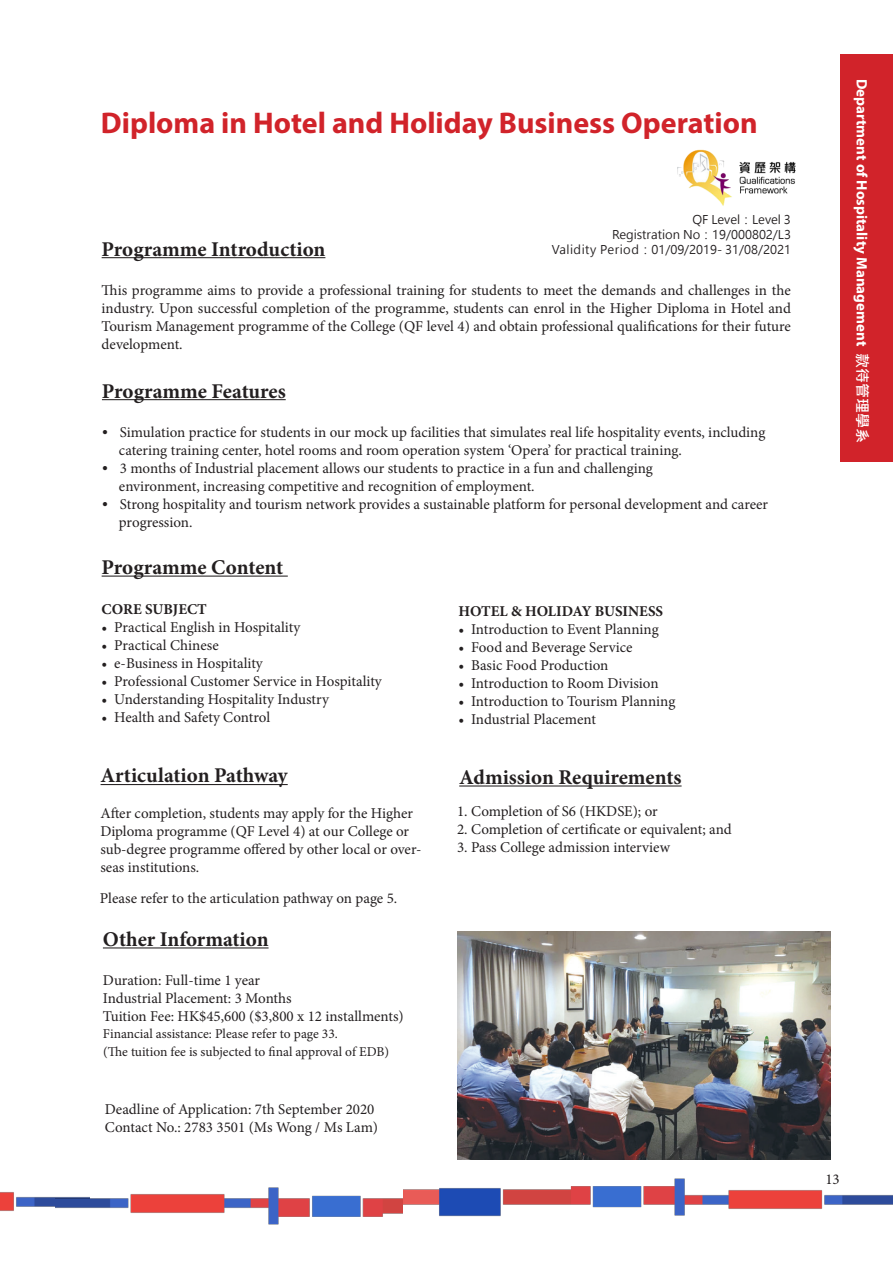
<style>
.page{position:relative;width:893px;height:1263px;background:#fff}
.page>*{position:absolute;margin:0;border:0;box-sizing:border-box;transform-origin:0 0}
.t1{font:700 30px "Myriad Pro";color:#d1232a}
.t2{font:700 21px "Minion Pro";letter-spacing:-.005em;color:#231f20}
.t3{font:15px/18px "Minion Pro";color:#231f20}
.t4{font:700 15px "Myriad Pro";color:#fff}
.t5{font:700 15px "Minion Pro";color:#231f20}
.t6{font:13.5px "Minion Pro";letter-spacing:-.005em;color:#231f20}
.t7{font:12px "Microsoft Jheng Hei UI Regular";color:#231f20}
.s1{font-family:"Microsoft Jheng Hei UI Regular"}
.s2{font-family:"Microsoft Jheng Hei"}
</style>
<div class="page">
<img style="left:0;top:1192px;width:56px;height:19px">
<div style="left:840px;top:54px;width:53px;height:407px;background:#d1232a"></div>
<img style="left:403px;top:1178px;width:490px;height:38px">
<img style="left:56px;top:1187px;width:346px;height:38px">
<hr style="left:102px;top:257px;width:223px;height:1px;background:#231f20">
<hr style="left:102px;top:576px;width:186px;height:1px;background:#231f20">
<hr style="left:102px;top:399px;width:184px;height:1px;background:#231f20">
<hr style="left:103px;top:947px;width:166px;height:1px;background:#231f20">
<hr style="left:459px;top:785px;width:223px;height:1px;background:#231f20">
<img style="left:677px;top:149px;width:119px;height:57px">
<hr style="left:101px;top:784px;width:187px;height:1px;background:#231f20">
<img style="left:457px;top:931px;width:373px;height:228px">
<p class="t1" style="left:101px;top:103px;width:658px">Diploma in Hotel and Holiday Business Operation</p>
<p class="t7" style="left:692px;top:212px;width:100px">QF Level：Level 3</p>
<p class="t7" style="left:612px;top:227px;width:180px">Registration No：19/000802/L3</p>
<p class="t7" style="left:552px;top:242px;width:241px">Validity Period：01/09/2019- 31/08/2021</p>
<p class="t2" style="left:102px;top:234px;width:225px">Programme Introduction</p>
<p class="t3" style="left:102px;top:281px;width:691px;text-align:justify">This programme aims to provide a professional training for students to meet the demands and challenges in the industry. Upon successful completion of the programme, students can enrol in the Higher Diploma in Hotel and Tourism Management programme of the College (QF level 4) and obtain professional qualifications for their future development.</p>
<p class="t2" style="left:102px;top:376px;width:185px">Programme Features</p>
<p class="t3" style="left:119px;top:423px;width:648px;text-indent:-17px"><span class="s1">•</span> Simulation practice for students in our mock up facilities that simulates real life hospitality events, including catering training center, hotel rooms and room operation system ‘Opera’ for practical training.</p>
<p class="t3" style="left:119px;top:459px;width:535px;text-indent:-17px"><span class="s1">•</span> 3 months of Industrial placement allows our students to practice in a fun and challenging environment, increasing competitive and recognition of employment.</p>
<p class="t3" style="left:119px;top:495px;width:651px;text-indent:-17px"><span class="s1">•</span> Strong hospitality and tourism network provides a sustainable platform for personal development and career progression.</p>
<p class="t2" style="left:102px;top:552px;width:183px">Programme Content</p>
<p class="t5" style="left:102px;top:598px;width:107px">CORE SUBJECT</p>
<p class="t3" style="left:102px;top:618px;width:200px">• Practical English in Hospitality</p>
<p class="t3" style="left:102px;top:636px;width:119px">• Practical Chinese</p>
<p class="t3" style="left:102px;top:654px;width:163px">• e-Business in Hospitality</p>
<p class="t3" style="left:102px;top:672px;width:282px">• Professional Customer Service in Hospitality</p>
<p class="t3" style="left:102px;top:690px;width:229px">• Understanding Hospitality Industry</p>
<p class="t3" style="left:102px;top:708px;width:170px">• Health and Safety Control</p>
<p class="t2" style="left:101px;top:761px;width:189px">Articulation Pathway</p>
<p class="t3" style="left:100px;top:804px;width:323px">After completion, students may apply for the Higher Diploma programme (QF Level 4) at our College or sub-degree programme offered by other local or over&shy;seas institutions.</p>
<p class="t3" style="left:100px;top:889px;width:299px">Please refer to the articulation pathway on page 5.</p>
<p class="t2" style="left:103px;top:924px;width:167px">Other Information</p>
<p class="t3" style="left:103px;top:972px;width:159px">Duration: Full-time 1 year</p>
<p class="t3" style="left:103px;top:990px;width:190px">Industrial Placement: 3 Months</p>
<p class="t3" style="left:103px;top:1008px;width:302px">Tuition Fee: HK$45,600 ($3,800 x 12 installments)</p>
<p class="t6" style="left:103px;top:1024px;width:237px">Financial assistance: Please refer to page 33.</p>
<p class="t6" style="left:103px;top:1042px;width:288px">(The tuition fee is subjected to final approval of EDB)</p>
<p class="t3" style="left:105px;top:1101px;width:271px">Deadline of Application: 7th September 2020</p>
<p class="t3" style="left:105px;top:1119px;width:275px">Contact No.: 2783 3501 (Ms Wong / Ms Lam)</p>
<p class="t5" style="left:458px;top:601px;width:206px">HOTEL &amp; HOLIDAY BUSINESS</p>
<p class="t3" style="left:458px;top:620px;width:202px">• Introduction to Event Planning</p>
<p class="t3" style="left:458px;top:638px;width:176px">• Food and Beverage Service</p>
<p class="t3" style="left:458px;top:656px;width:151px">• Basic Food Production</p>
<p class="t3" style="left:458px;top:674px;width:202px">• Introduction to Room Division</p>
<p class="t3" style="left:458px;top:692px;width:218px">• Introduction to Tourism Planning</p>
<p class="t3" style="left:458px;top:710px;width:139px">• Industrial Placement</p>
<p class="t2" style="left:459px;top:762px;width:224px">Admission Requirements</p>
<p class="t3" style="left:457px;top:802px;width:202px">1. Completion of S6 (HKDSE); or</p>
<p class="t3" style="left:457px;top:820px;width:276px">2. Completion of certificate or equivalent; and</p>
<p class="t3" style="left:457px;top:838px;width:214px">3. Pass College admission interview</p>
<p class="t4" style="left:872px;top:79px;width:365px;rotate:90deg">Department of Hospitality Management <span class="s2">款待管理學系</span></p>
<p class="t3" style="left:825px;top:1170px;width:16px">13</p>
</div>
